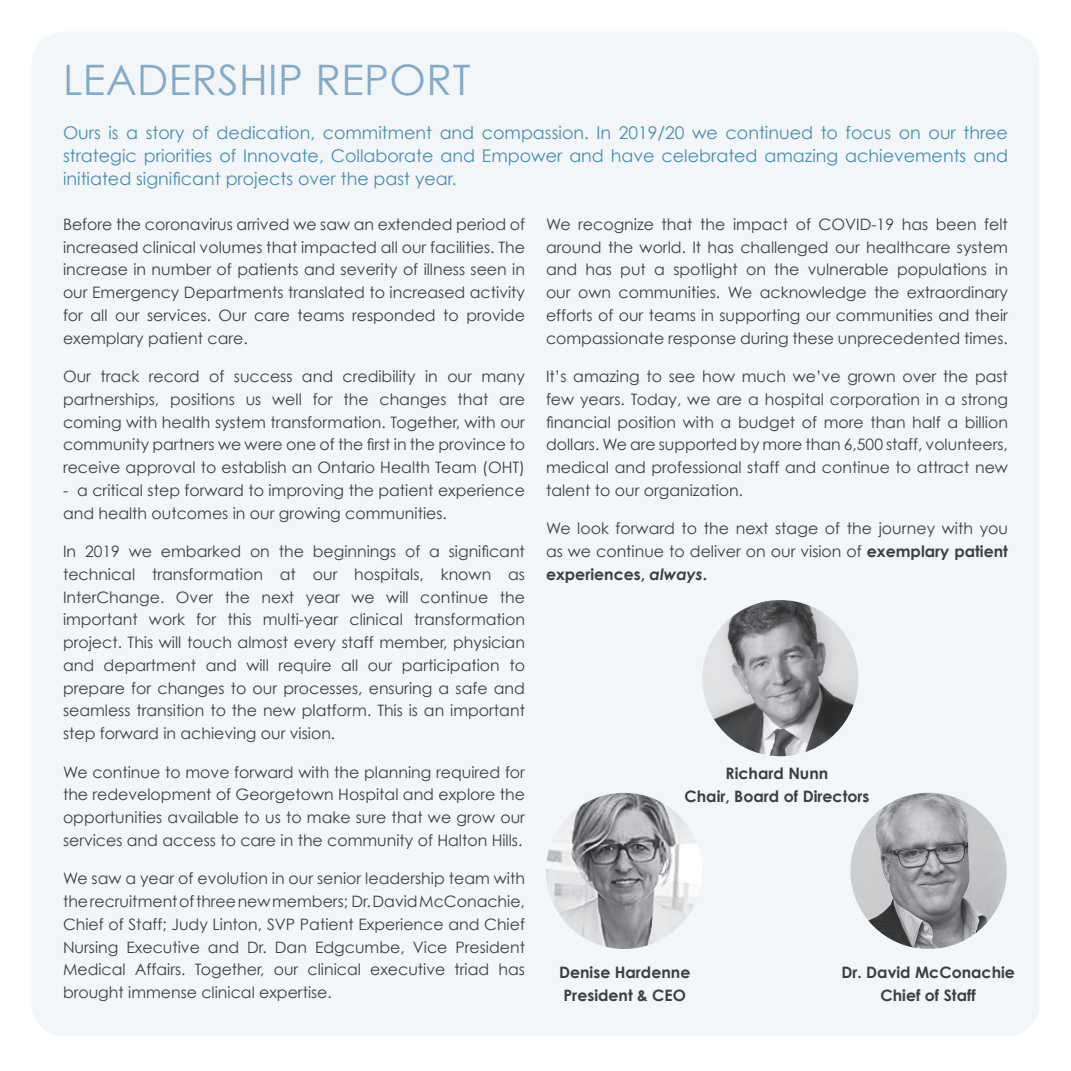
<style>
.page{position:relative;width:1071px;height:1071px;background:#fff}
.page>*{position:absolute;margin:0;border:0;box-sizing:border-box;transform-origin:0 0}
.header_2{font:42px "Century Gothic";letter-spacing:.01em;color:#85aac5}
.BODY{font:17.5px/22.8px "Century Gothic";color:#498cb0;text-align:justify}
.BODY-2{font:15.75px/22.8px "Century Gothic";color:#3e3e3f;text-align:justify}
.BODY-3{font:700 15.75px/22.8px "Century Gothic";color:#3e3e3f;text-align:center}
.s1{font-weight:700}
.s2{font-weight:700;font-style:italic}
</style>
<div class="page">
<div style="left:32px;top:32px;width:1008px;height:1004px;background:#f3f6f9;border-radius:32px"></div>
<img style="left:702px;top:600px;width:156px;height:156px;border-radius:78px">
<img style="left:546px;top:793px;width:156px;height:156px;border-radius:78px">
<img style="left:850px;top:793px;width:157px;height:156px;border-radius:78px">
<p class="header_2" style="left:63px;top:54px;width:409px">LEADERSHIP REPORT</p>
<p class="BODY" style="left:63px;top:121px;width:947px">Ours is a story of dedication, commitment and compassion. In 2019/20 we continued to focus on our three strategic priorities of Innovate, Collaborate and Empower and have celebrated amazing achievements and initiated significant projects over the past year.</p>
<p class="BODY-2" style="left:63px;top:213px;width:464px">Before the coronavirus arrived we saw an extended period of increased clinical volumes that impacted all our facilities. The increase in number of patients and severity of illness seen in our Emergency Departments translated to increased activity for all our services. Our care teams responded to provide exemplary patient care.</p>
<p class="BODY-2" style="left:63px;top:365px;width:464px">Our track record of success and credibility in our many partnerships, positions us well for the changes that are coming with health system transformation. Together, with our community partners we were one of the first in the province to receive approval to establish an Ontario Health Team (OHT)</p>
<p class="BODY-2" style="left:63px;top:479px;width:464px">- a critical step forward to improving the patient experience and health outcomes in our growing communities.</p>
<p class="BODY-2" style="left:63px;top:540px;width:464px">In 2019 we embarked on the beginnings of a significant technical transformation at our hospitals, known as InterChange. Over the next year we will continue the important work for this multi-year clinical transformation project. This will touch almost every staff member, physician and department and will require all our participation to prepare for changes to our processes, ensuring a safe and seamless transition to the new platform. This is an important step forward in achieving our vision.</p>
<p class="BODY-2" style="left:63px;top:760px;width:464px">We continue to move forward with the planning required for the redevelopment of Georgetown Hospital and explore the opportunities available to us to make sure that we grow our services and access to care in the community of Halton Hills.</p>
<p class="BODY-2" style="left:63px;top:867px;width:464px">We saw a year of evolution in our senior leadership team with the recruitment of three new members; Dr. David McConachie, Chief of Staff; Judy Linton, SVP Patient Experience and Chief Nursing Executive and Dr. Dan Edgcumbe, Vice President Medical Affairs. Together, our clinical executive triad has brought immense clinical expertise.</p>
<p class="BODY-2" style="left:546px;top:213px;width:464px">We recognize that the impact of COVID-19 has been felt around the world. It has challenged our healthcare system and has put a spotlight on the vulnerable populations in our own communities. We acknowledge the extraordinary efforts of our teams in supporting our communities and their compassionate response during these unprecedented times.</p>
<p class="BODY-2" style="left:546px;top:365px;width:464px">It’s amazing to see how much we’ve grown over the past few years. Today, we are a hospital corporation in a strong financial position with a budget of more than half a billion dollars. We are supported by more than 6,500 staff, volunteers, medical and professional staff and continue to attract new talent to our organization.</p>
<p class="BODY-2" style="left:546px;top:517px;width:464px">We look forward to the next stage of the journey with you as we continue to deliver on our vision of <span class="s1">exemplary patient experiences,</span> <span class="s2">always</span><span class="s1">.</span></p>
<p class="BODY-3" style="left:685px;top:762px;width:186px">Richard Nunn<br>Chair, Board of Directors</p>
<p class="BODY-3" style="left:559px;top:960px;width:133px;text-align:left">Denise Hardenne<br>President &amp; CEO</p>
<p class="BODY-3" style="left:841px;top:960px;width:175px">Dr. David McConachie<br>Chief of Staff</p>
</div>
